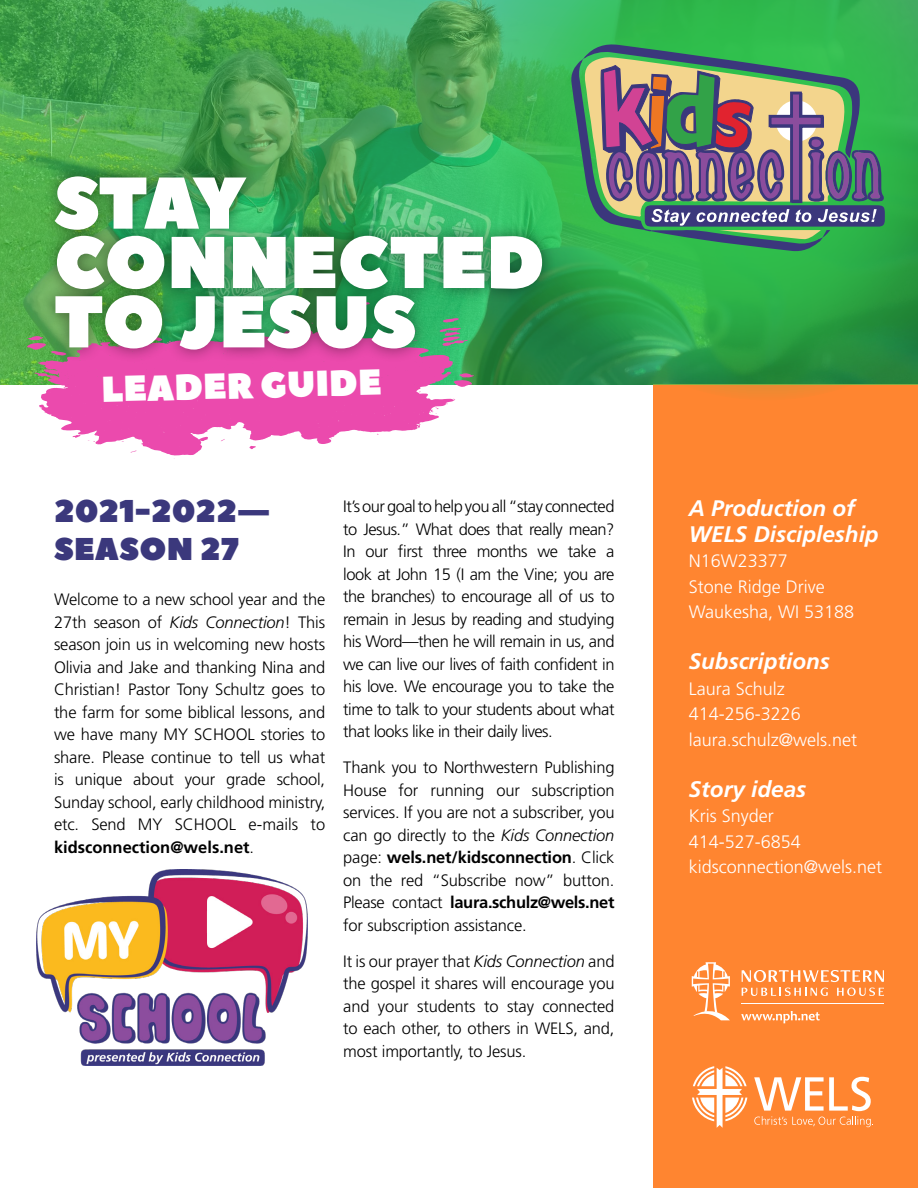
<style>
.page{position:relative;width:918px;height:1188px;background:#fff}
.page>*{position:absolute;margin:0;border:0;box-sizing:border-box;transform-origin:0 0}
.t1{font:73.05px/59.4px "Peace Sans";color:#fff}
.t2{font:36px "Peace Sans";color:#fff}
.t3{font:31.5px/37.8px "Peace Sans";letter-spacing:.01em;color:#3b387c}
.t4{font:italic 700 22.5px/25.5px "Frutiger LT Std";color:#fff}
.t5{font:300 18px/25.5px "Frutiger LT Std";color:#fff}
.t6{font:300 16.5px/22.5px "Frutiger LT Std";letter-spacing:-.01em;color:#000;text-align:justify}
.s1{font-style:italic}
.s2{font-weight:700}
</style>
<div class="page">
<div style="left:653px;top:385px;width:265px;height:803px;background:#ff8530"></div>
<svg style="left:692px;top:1066px;width:55px;height:62px"></svg>
<svg style="left:754px;top:1077px;width:119px;height:50px"></svg>
<svg style="left:741px;top:1011px;width:79px;height:12px"></svg>
<hr style="left:742px;top:1003px;width:142px;height:1px;background:#fff">
<svg style="left:742px;top:988px;width:86px;height:8px"></svg>
<svg style="left:837px;top:988px;width:47px;height:8px"></svg>
<svg style="left:742px;top:970px;width:142px;height:12px"></svg>
<svg style="left:692px;top:962px;width:38px;height:59px"></svg>
<img style="left:36px;top:869px;width:271px;height:197px">
<svg style="left:0;top:0;width:521px;height:385px;background:#4aa552"></svg>
<svg style="left:454px;top:0;width:67px;height:380px;background:#4dad5e"></svg>
<svg style="left:521px;top:0;width:397px;height:395px;background:#38a84d"></svg>
<svg style="left:455px;top:373px;width:20px;height:14px"></svg>
<svg style="left:34px;top:328px;width:421px;height:128px;fill:#eb4aad"></svg>
<svg style="left:432px;top:407px;width:7px;height:7px"></svg>
<svg style="left:446px;top:399px;width:9px;height:6px"></svg>
<svg style="left:38px;top:362px;width:7px;height:6px"></svg>
<svg style="left:27px;top:336px;width:14px;height:20px"></svg>
<div style="left:41px;top:162px;width:516px;height:202px;background:#000;opacity:.46"></div>
<svg style="left:571px;top:44px;width:314px;height:207px;background:#718a73"></svg>
<h1 class="t1" style="left:54px;top:176px;width:493px">STAY<br>CONNECTED<br>TO JESUS</h1>
<h2 class="t2" style="left:101px;top:364px;width:282px;rotate:-1deg">LEADER GUIDE</h2>
<h3 class="t3" style="left:54px;top:494px;width:217px">2021-2022—<br>SEASON 27</h3>
<p class="t6" style="left:54px;top:588px;width:273px">Welcome to a new school year and the 27th season of <span class="s1">Kids Connection</span>! This season join us in welcoming new hosts Olivia and Jake and thanking Nina and Christian! Pastor Tony Schultz goes to the farm for some biblical lessons, and we have many MY SCHOOL stories to share. Please continue to tell us what is unique about your grade school, Sunday school, early childhood ministry, etc. Send MY SCHOOL e-mails to <span class="s2">kidsconnection@wels.net</span>.</p>
<p class="t6" style="left:343px;top:495px;width:273px">It’s our goal to help you all “stay connected to Jesus.” What does that really mean?<br>In our first three months we take a look at John 15 (I am the Vine; you are the branches) to encourage all of us to remain in Jesus by reading and studying his Word—then he will remain in us, and we can live our lives of faith confident in his love. We encourage you to take the time to talk to your students about what that looks like in their daily lives.</p>
<p class="t6" style="left:343px;top:756px;width:273px">Thank you to Northwestern Publishing House for running our subscription services. If you are not a subscriber, you can go directly to the <span class="s1">Kids Connection </span>page: <span class="s2">wels.net/kidsconnection</span>. Click on the red “Subscribe now” button.<br>Please contact <span class="s2">laura.schulz@wels.net </span>for subscription assistance.</p>
<p class="t6" style="left:343px;top:950px;width:273px">It is our prayer that <span class="s1">Kids Connection</span> and the gospel it shares will encourage you and your students to stay connected to each other, to others in WELS, and, most importantly, to Jesus.</p>
<h3 class="t4" style="left:689px;top:496px;width:192px">A Production of<br>WELS Discipleship</h3>
<p class="t5" style="left:689px;top:549px;width:167px">N16W23377<br>Stone Ridge Drive<br>Waukesha, WI 53188</p>
<h3 class="t4" style="left:689px;top:649px;width:143px">Subscriptions</h3>
<p class="t5" style="left:689px;top:676px;width:170px">Laura Schulz<br>414-256-3226 laura.schulz@wels.net</p>
<h3 class="t4" style="left:689px;top:777px;width:119px">Story ideas</h3>
<p class="t5" style="left:689px;top:804px;width:195px">Kris Snyder<br>414-527-6854 kidsconnection@wels.net</p>
</div>
